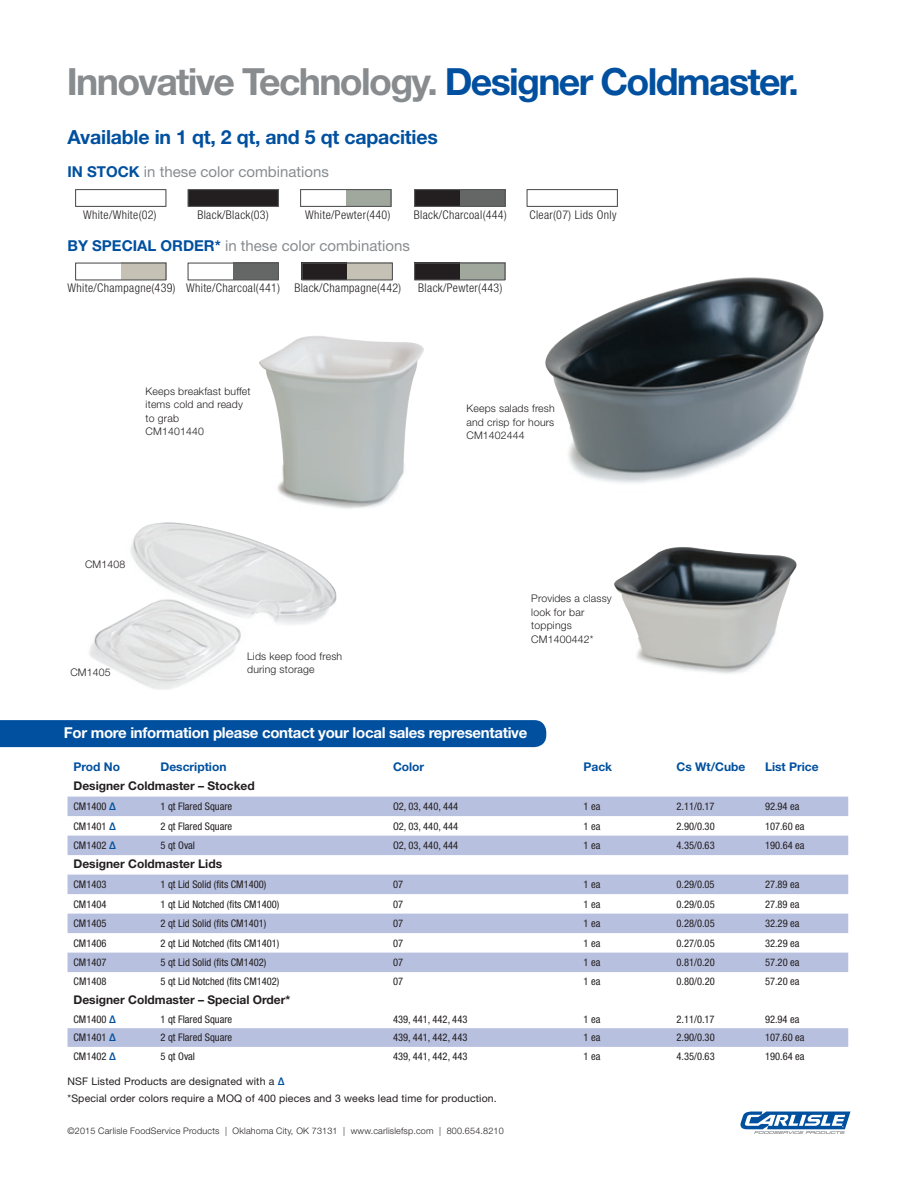
<style>
.page{position:relative;width:918px;height:1188px;background:#fff}
.page>*{position:absolute;margin:0;border:0;box-sizing:border-box;transform-origin:0 0}
.t1{font:700 37.5px "Helvetica Neue LT Std";letter-spacing:-.045em;color:#888c8f}
.t2{font:700 19.5px "Helvetica Neue LT Std";letter-spacing:-.01em;color:#01509f}
.t3{font:15px "Helvetica Neue LT Std";color:#888c8f}
.t4{font:700 15px "Helvetica Neue LT Std";letter-spacing:-.02em;color:#fff}
.t5{font:300 condensed 12px "Helvetica Neue LT Std";letter-spacing:.03em;color:#231f20}
.t6{font:700 12px "Helvetica Neue LT Std";color:#231f20}
.t7{font:700 12px "Helvetica Neue LT Std";color:#01509f}
.t8{font:condensed 10.5px "Helvetica Neue LT Std";color:#231f20}
.t9{font:300 10.5px/13.5px "Helvetica Neue LT Std";letter-spacing:.015em;color:#231f20}
.t10{font:10.5px/18px "Helvetica Neue LT Std";letter-spacing:.015em;color:#231f20}
.t11{font:300 9px "Helvetica Neue LT Std";letter-spacing:.02em;color:#231f20}
.s1{color:#01509f}
.s2{font-weight:700;color:#01509f}
.s3{font-weight:700;font-stretch:normal;color:#01509f}
</style>
<div class="page">
<svg style="left:740px;top:1111px;width:111px;height:23px"></svg>
<div style="left:347px;top:262px;width:46px;height:18px;background:#c5c1b5"></div>
<div style="left:302px;top:262px;width:45px;height:18px;background:#231f20"></div>
<div style="left:121px;top:262px;width:45px;height:18px;background:#c5c1b5"></div>
<div style="left:414px;top:189px;width:46px;height:18px;background:#231f20"></div>
<div style="left:414px;top:262px;width:46px;height:18px;background:#231f20"></div>
<div style="left:460px;top:189px;width:46px;height:18px;background:#656666"></div>
<div style="left:460px;top:262px;width:46px;height:18px;background:#a0a89e"></div>
<div style="left:346px;top:189px;width:46px;height:18px;background:#a0a89e"></div>
<div style="left:233px;top:262px;width:46px;height:18px;background:#656666"></div>
<div style="left:0;top:720px;width:546px;height:27px;background:#01509f"></div>
<img style="left:89px;top:522px;width:248px;height:168px">
<div style="left:75px;top:189px;width:91px;height:18px;border:1px solid #57585a"></div>
<div style="left:75px;top:262px;width:91px;height:18px;border:1px solid #57585a"></div>
<div style="left:188px;top:190px;width:90px;height:16px;background:#231f20"></div>
<div style="left:188px;top:189px;width:91px;height:18px;border:1px solid #57585a"></div>
<div style="left:188px;top:262px;width:91px;height:18px;border:1px solid #57585a"></div>
<div style="left:300px;top:189px;width:92px;height:18px;border:1px solid #57585a"></div>
<div style="left:302px;top:262px;width:91px;height:18px;border:1px solid #57585a"></div>
<div style="left:414px;top:189px;width:92px;height:18px;border:1px solid #57585a"></div>
<div style="left:526px;top:189px;width:92px;height:18px;border:1px solid #57585a"></div>
<div style="left:414px;top:262px;width:92px;height:18px;border:1px solid #57585a"></div>
<svg style="left:68px;top:797px;width:780px;height:250px"></svg>
<img style="left:614px;top:547px;width:183px;height:127px">
<img style="left:259px;top:336px;width:165px;height:173px">
<img style="left:545px;top:277px;width:279px;height:206px">
<h1 class="t1" style="left:67px;top:58px;width:733px">Innovative Technology. <span class="s1">Designer Coldmaster.</span></h1>
<h2 class="t2" style="left:68px;top:125px;width:372px">Available in 1 qt, 2 qt, and 5 qt capacities</h2>
<h3 class="t3" style="left:68px;top:163px;width:263px"><span class="s2">IN STOCK</span> in these color combinations</h3>
<p class="t5" style="left:83px;top:207px;width:75px">White/White(02)</p>
<p class="t5" style="left:197px;top:207px;width:73px">Black/Black(03)</p>
<p class="t5" style="left:305px;top:207px;width:87px">White/Pewter(440)</p>
<p class="t5" style="left:414px;top:207px;width:94px">Black/Charcoal(444)</p>
<p class="t5" style="left:529px;top:207px;width:89px">Clear(07) Lids Only</p>
<h3 class="t3" style="left:68px;top:236px;width:344px"><span class="s2">BY SPECIAL ORDER*</span> in these color combinations</h3>
<p class="t5" style="left:68px;top:281px;width:335px">White/Champagne(439) White/Charcoal(441) Black/Champagne(442)</p>
<p class="t5" style="left:418px;top:281px;width:86px">Black/Pewter(443)</p>
<p class="t9" style="left:146px;top:384px;width:107px">Keeps breakfast buffet items cold and ready to grab<br>CM1401440</p>
<p class="t9" style="left:85px;top:557px;width:42px">CM1408</p>
<p class="t9" style="left:70px;top:665px;width:42px">CM1405</p>
<p class="t9" style="left:247px;top:649px;width:96px">Lids keep food fresh during storage</p>
<p class="t9" style="left:466px;top:402px;width:90px;text-align:justify">Keeps salads fresh and crisp for hours CM1402444</p>
<p class="t9" style="left:531px;top:592px;width:82px">Provides a classy look for bar toppings<br>CM1400442*</p>
<h3 class="t4" style="left:64px;top:723px;width:465px">For more information please contact your local sales representative</h3>
<p class="t7" style="left:74px;top:759px;width:48px">Prod No</p>
<p class="t7" style="left:160px;top:759px;width:67px">Description</p>
<p class="t7" style="left:393px;top:759px;width:33px">Color</p>
<p class="t7" style="left:584px;top:759px;width:30px">Pack</p>
<p class="t7" style="left:676px;top:759px;width:70px">Cs Wt/Cube</p>
<p class="t7" style="left:765px;top:759px;width:55px">List Price</p>
<p class="t6" style="left:74px;top:778px;width:183px">Designer Coldmaster – Stocked</p>
<p class="t8" style="left:74px;top:800px;width:44px">CM1400 <span class="s3">∆</span></p>
<p class="t8" style="left:161px;top:800px;width:73px">1 qt Flared Square</p>
<p class="t8" style="left:393px;top:800px;width:67px">O2, 03, 440, 444</p>
<p class="t8" style="left:584px;top:800px;width:18px">1 ea</p>
<p class="t8" style="left:677px;top:800px;width:40px">2.11/0.17</p>
<p class="t8" style="left:765px;top:800px;width:36px">92.94 ea</p>
<p class="t8" style="left:74px;top:820px;width:44px">CM1401 <span class="s3">∆</span></p>
<p class="t8" style="left:161px;top:820px;width:73px">2 qt Flared Square</p>
<p class="t8" style="left:393px;top:820px;width:67px">O2, 03, 440, 444</p>
<p class="t8" style="left:584px;top:820px;width:18px">1 ea</p>
<p class="t8" style="left:677px;top:820px;width:40px">2.90/0.30</p>
<p class="t8" style="left:765px;top:820px;width:41px">107.60 ea</p>
<p class="t8" style="left:74px;top:839px;width:44px">CM1402 <span class="s3">∆</span></p>
<p class="t8" style="left:161px;top:839px;width:36px">5 qt Oval</p>
<p class="t8" style="left:393px;top:839px;width:67px">O2, 03, 440, 444</p>
<p class="t8" style="left:584px;top:839px;width:18px">1 ea</p>
<p class="t8" style="left:677px;top:839px;width:40px">4.35/0.63</p>
<p class="t8" style="left:765px;top:839px;width:41px">190.64 ea</p>
<p class="t6" style="left:74px;top:856px;width:150px">Designer Coldmaster Lids</p>
<p class="t8" style="left:74px;top:878px;width:35px">CM1403</p>
<p class="t8" style="left:161px;top:878px;width:107px">1 qt Lid Solid (fits CM1400)</p>
<p class="t8" style="left:393px;top:878px;width:12px">07</p>
<p class="t8" style="left:584px;top:878px;width:18px">1 ea</p>
<p class="t8" style="left:677px;top:878px;width:40px">0.29/0.05</p>
<p class="t8" style="left:765px;top:878px;width:36px">27.89 ea</p>
<p class="t8" style="left:74px;top:898px;width:35px">CM1404</p>
<p class="t8" style="left:161px;top:898px;width:120px">1 qt Lid Notched (fits CM1400)</p>
<p class="t8" style="left:393px;top:898px;width:12px">07</p>
<p class="t8" style="left:584px;top:898px;width:18px">1 ea</p>
<p class="t8" style="left:677px;top:898px;width:40px">0.29/0.05</p>
<p class="t8" style="left:765px;top:898px;width:36px">27.89 ea</p>
<p class="t8" style="left:74px;top:917px;width:35px">CM1405</p>
<p class="t8" style="left:161px;top:917px;width:107px">2 qt Lid Solid (fits CM1401)</p>
<p class="t8" style="left:393px;top:917px;width:12px">07</p>
<p class="t8" style="left:584px;top:917px;width:18px">1 ea</p>
<p class="t8" style="left:677px;top:917px;width:40px">0.28/0.05</p>
<p class="t8" style="left:765px;top:917px;width:36px">32.29 ea</p>
<p class="t8" style="left:74px;top:937px;width:35px">CM1406</p>
<p class="t8" style="left:161px;top:937px;width:120px">2 qt Lid Notched (fits CM1401)</p>
<p class="t8" style="left:393px;top:937px;width:12px">07</p>
<p class="t8" style="left:584px;top:937px;width:18px">1 ea</p>
<p class="t8" style="left:677px;top:937px;width:40px">0.27/0.05</p>
<p class="t8" style="left:765px;top:937px;width:36px">32.29 ea</p>
<p class="t8" style="left:74px;top:956px;width:35px">CM1407</p>
<p class="t8" style="left:161px;top:956px;width:107px">5 qt Lid Solid (fits CM1402)</p>
<p class="t8" style="left:393px;top:956px;width:12px">07</p>
<p class="t8" style="left:584px;top:956px;width:18px">1 ea</p>
<p class="t8" style="left:677px;top:956px;width:40px">0.81/0.20</p>
<p class="t8" style="left:765px;top:956px;width:36px">57.20 ea</p>
<p class="t8" style="left:74px;top:975px;width:35px">CM1408</p>
<p class="t8" style="left:161px;top:975px;width:120px">5 qt Lid Notched (fits CM1402)</p>
<p class="t8" style="left:393px;top:975px;width:12px">07</p>
<p class="t8" style="left:584px;top:975px;width:18px">1 ea</p>
<p class="t8" style="left:677px;top:975px;width:40px">0.80/0.20</p>
<p class="t8" style="left:765px;top:975px;width:36px">57.20 ea</p>
<p class="t6" style="left:74px;top:992px;width:218px">Designer Coldmaster – Special Order*</p>
<p class="t8" style="left:74px;top:1013px;width:44px">CM1400 <span class="s3">∆</span></p>
<p class="t8" style="left:161px;top:1013px;width:73px">1 qt Flared Square</p>
<p class="t8" style="left:393px;top:1013px;width:76px">439, 441, 442, 443</p>
<p class="t8" style="left:584px;top:1013px;width:18px">1 ea</p>
<p class="t8" style="left:677px;top:1013px;width:40px">2.11/0.17</p>
<p class="t8" style="left:765px;top:1013px;width:36px">92.94 ea</p>
<p class="t8" style="left:74px;top:1032px;width:44px">CM1401 <span class="s3">∆</span></p>
<p class="t8" style="left:161px;top:1032px;width:73px">2 qt Flared Square</p>
<p class="t8" style="left:393px;top:1032px;width:76px">439, 441, 442, 443</p>
<p class="t8" style="left:584px;top:1032px;width:18px">1 ea</p>
<p class="t8" style="left:677px;top:1032px;width:40px">2.90/0.30</p>
<p class="t8" style="left:765px;top:1032px;width:41px">107.60 ea</p>
<p class="t8" style="left:74px;top:1050px;width:44px">CM1402 <span class="s3">∆</span></p>
<p class="t8" style="left:161px;top:1050px;width:36px">5 qt Oval</p>
<p class="t8" style="left:393px;top:1050px;width:76px">439, 441, 442, 443</p>
<p class="t8" style="left:584px;top:1050px;width:18px">1 ea</p>
<p class="t8" style="left:677px;top:1050px;width:40px">4.35/0.63</p>
<p class="t8" style="left:765px;top:1050px;width:41px">190.64 ea</p>
<p class="t10" style="left:68px;top:1072px;width:431px">NSF Listed Products are designated with a <span class="s2">∆<br></span>*Special order colors require a MOQ of 400 pieces and 3 weeks lead time for production.</p>
<p class="t11" style="left:68px;top:1125px;width:438px">©2015 Carlisle FoodService Products | Oklahoma City, OK 73131 | www.carlislefsp.com | 800.654.8210</p>
</div>
